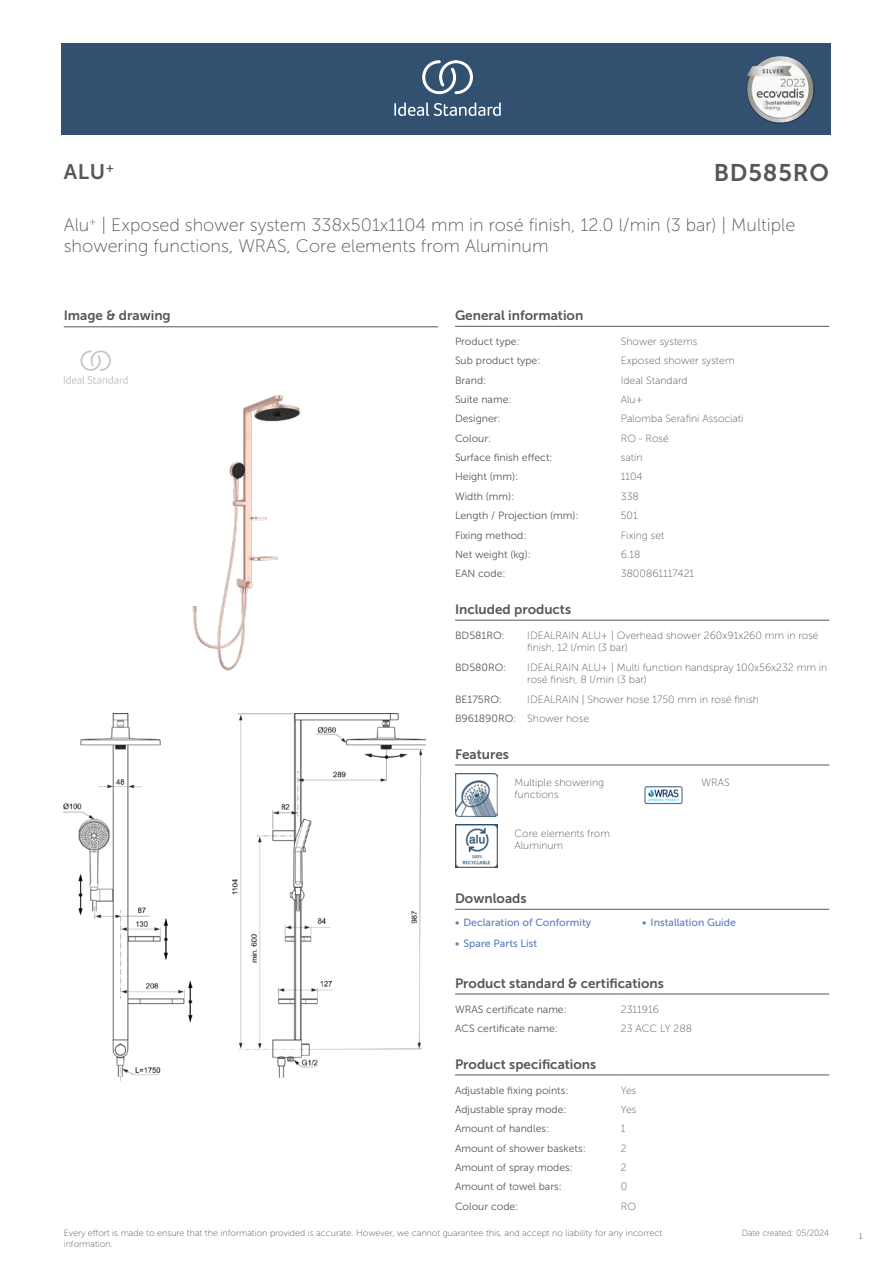
<style>
.page{position:relative;width:893px;height:1263px;background:#fff}
.page>*{position:absolute;margin:0;border:0;box-sizing:border-box;transform-origin:0 0}
.t1{font:24px "Museo Sans 700";letter-spacing:.035em;color:#575756}
.t2{font:21px "Museo Sans 700";color:#575756}
.t3{font:18px/21.6px "Museo Sans 100";color:#575756}
.t4{font:13.5px "Museo Sans 700";color:#575756}
.t5{font:10.5px/12.6px "Museo Sans 100";color:#575756}
.t6{font:10.5px "Museo Sans 300";color:#575756}
.t7{font:10.5px "Museo Sans 500";color:#5b7ebf}
.t8{font:9px/10.8px "Museo Sans 100";color:#575756}
.t9{font:9px "Museo Sans 100";color:#575756;scale:.95 1}
.t10{font:300 9px "Calibri";color:#575756;scale:.95 1}
.s1{font-family:"Museo Sans 100"}
</style>
<div class="page">
<div style="left:62px;top:43px;width:769px;height:91px;background:#325070"></div>
<hr style="left:455px;top:326px;width:166px;height:1px;background:#575756">
<hr style="left:621px;top:326px;width:208px;height:1px;background:#575756">
<hr style="left:455px;top:620px;width:72px;height:1px;background:#575756">
<hr style="left:527px;top:620px;width:302px;height:1px;background:#575756">
<hr style="left:455px;top:765px;width:59px;height:1px;background:#575756">
<hr style="left:514px;top:765px;width:128px;height:1px;background:#575756">
<hr style="left:642px;top:765px;width:60px;height:1px;background:#575756">
<hr style="left:702px;top:765px;width:127px;height:1px;background:#575756">
<img style="left:455px;top:774px;width:42px;height:42px">
<img style="left:644px;top:786px;width:39px;height:19px">
<img style="left:455px;top:825px;width:42px;height:42px">
<hr style="left:455px;top:909px;width:187px;height:1px;background:#575756">
<hr style="left:642px;top:909px;width:187px;height:1px;background:#575756">
<hr style="left:455px;top:994px;width:166px;height:1px;background:#575756">
<hr style="left:621px;top:994px;width:208px;height:1px;background:#575756">
<hr style="left:455px;top:1075px;width:166px;height:1px;background:#575756">
<hr style="left:621px;top:1075px;width:208px;height:1px;background:#575756">
<img style="left:64px;top:714px;width:361px;height:367px">
<hr style="left:64px;top:327px;width:374px;height:1px;background:#575756">
<svg style="left:64px;top:350px;width:64px;height:34px"></svg>
<img style="left:192px;top:395px;width:109px;height:275px">
<svg style="left:394px;top:102px;width:107px;height:14px"></svg>
<svg style="left:422px;top:60px;width:51px;height:34px"></svg>
<img style="left:746px;top:56px;width:68px;height:67px">
<h2 class="t2" style="left:64px;top:160px;width:52px">ALU<sup>+</sup></h2>
<h1 class="t1" style="left:714px;top:160px;width:117px">BD585RO</h1>
<h3 class="t3" style="left:64px;top:214px;width:733px">Alu<sup>+</sup> | Exposed shower system 338x501x1104 mm in rosé finish, 12.0 l/min (3 bar) | Multiple showering functions, WRAS, Core elements from Aluminum</h3>
<p class="t4" style="left:64px;top:308px;width:108px">Image &amp; drawing</p>
<p class="t4" style="left:455px;top:308px;width:130px">General information</p>
<p class="t6" style="left:455px;top:336px;width:66px">Product type:</p>
<p class="t5" style="left:621px;top:335px;width:78px">Shower systems</p>
<p class="t6" style="left:455px;top:355px;width:87px">Sub product type:</p>
<p class="t5" style="left:621px;top:355px;width:115px">Exposed shower system</p>
<p class="t6" style="left:455px;top:374px;width:33px">Brand:</p>
<p class="t5" style="left:621px;top:374px;width:68px">Ideal Standard</p>
<p class="t6" style="left:455px;top:394px;width:58px">Suite name:</p>
<p class="t5" style="left:621px;top:393px;width:24px">Alu+</p>
<p class="t6" style="left:455px;top:413px;width:47px">Designer:</p>
<p class="t5" style="left:621px;top:413px;width:124px">Palomba Serafini Associati</p>
<p class="t6" style="left:455px;top:432px;width:38px">Colour:</p>
<p class="t5" style="left:621px;top:432px;width:50px">RO - Rosé</p>
<p class="t6" style="left:455px;top:452px;width:99px">Surface finish effect:</p>
<p class="t5" style="left:621px;top:451px;width:23px">satin</p>
<p class="t6" style="left:455px;top:471px;width:65px">Height (mm):</p>
<p class="t5" style="left:621px;top:471px;width:23px">1104</p>
<p class="t6" style="left:455px;top:491px;width:61px">Width (mm):</p>
<p class="t5" style="left:621px;top:490px;width:19px">338</p>
<p class="t6" style="left:455px;top:510px;width:125px">Length / Projection (mm):</p>
<p class="t5" style="left:621px;top:509px;width:18px">501</p>
<p class="t6" style="left:455px;top:529px;width:73px">Fixing method:</p>
<p class="t5" style="left:621px;top:529px;width:45px">Fixing set</p>
<p class="t6" style="left:455px;top:549px;width:77px">Net weight (kg):</p>
<p class="t5" style="left:621px;top:548px;width:21px">6.18</p>
<p class="t6" style="left:455px;top:568px;width:52px">EAN code:</p>
<p class="t5" style="left:621px;top:567px;width:75px">3800861117421</p>
<p class="t4" style="left:455px;top:602px;width:118px">Included products</p>
<p class="t6" style="left:455px;top:630px;width:51px">BD581RO:</p>
<p class="t5" style="left:527px;top:629px;width:293px">IDEALRAIN ALU+ | Overhead shower 260x91x260 mm in rosé finish, 12 l/min (3 bar)</p>
<p class="t6" style="left:455px;top:661px;width:53px">BD580RO:</p>
<p class="t5" style="left:527px;top:661px;width:302px">IDEALRAIN ALU+ | Multi function handspray 100x56x232 mm in rosé finish, 8 l/min (3 bar)</p>
<p class="t6" style="left:455px;top:693px;width:49px">BE175RO:</p>
<p class="t5" style="left:527px;top:693px;width:233px">IDEALRAIN | Shower hose 1750 mm in rosé finish</p>
<p class="t6" style="left:455px;top:713px;width:136px">B961890RO: <span class="s1">Shower hose</span></p>
<p class="t4" style="left:455px;top:746px;width:55px">Features</p>
<p class="t5" style="left:514px;top:776px;width:91px">Multiple showering functions</p>
<p class="t5" style="left:702px;top:776px;width:30px">WRAS</p>
<p class="t5" style="left:514px;top:827px;width:97px">Core elements from<br>Aluminum</p>
<p class="t4" style="left:455px;top:891px;width:73px">Downloads</p>
<p class="t7" style="left:455px;top:916px;width:138px">• Declaration of Conformity</p>
<p class="t7" style="left:642px;top:916px;width:95px">• Installation Guide</p>
<p class="t7" style="left:455px;top:938px;width:84px">• Spare Parts List</p>
<p class="t4" style="left:455px;top:975px;width:210px">Product standard &amp; certifications</p>
<p class="t6" style="left:455px;top:1003px;width:113px">WRAS certificate name:</p>
<p class="t5" style="left:621px;top:1003px;width:40px">2311916</p>
<p class="t6" style="left:455px;top:1023px;width:105px">ACS certificate name:</p>
<p class="t5" style="left:621px;top:1022px;width:73px">23 ACC LY 288</p>
<p class="t4" style="left:455px;top:1056px;width:143px">Product specifications</p>
<p class="t6" style="left:455px;top:1084px;width:115px">Adjustable fixing points:</p>
<p class="t5" style="left:621px;top:1084px;width:17px">Yes</p>
<p class="t6" style="left:455px;top:1104px;width:113px">Adjustable spray mode:</p>
<p class="t5" style="left:621px;top:1103px;width:17px">Yes</p>
<p class="t6" style="left:455px;top:1123px;width:96px">Amount of handles:</p>
<p class="t5" style="left:621px;top:1122px;width:6px">1</p>
<p class="t6" style="left:455px;top:1142px;width:132px">Amount of shower baskets:</p>
<p class="t5" style="left:621px;top:1142px;width:7px">2</p>
<p class="t6" style="left:455px;top:1162px;width:120px">Amount of spray modes:</p>
<p class="t5" style="left:621px;top:1161px;width:7px">2</p>
<p class="t6" style="left:455px;top:1181px;width:108px">Amount of towel bars:</p>
<p class="t5" style="left:621px;top:1180px;width:8px">0</p>
<p class="t6" style="left:455px;top:1200px;width:65px">Colour code:</p>
<p class="t5" style="left:621px;top:1200px;width:17px">RO</p>
<p class="t8" style="left:64px;top:1227px;width:600px">Every effort is made to ensure that the information provided is accurate. However, we cannot guarantee this, and accept no liability for any incorrect information.</p>
<p class="t9" style="left:742px;top:1228px;width:93px">Date created: 05/2024</p>
<p class="t10" style="left:858px;top:1230px;width:6px">1</p>
</div>
